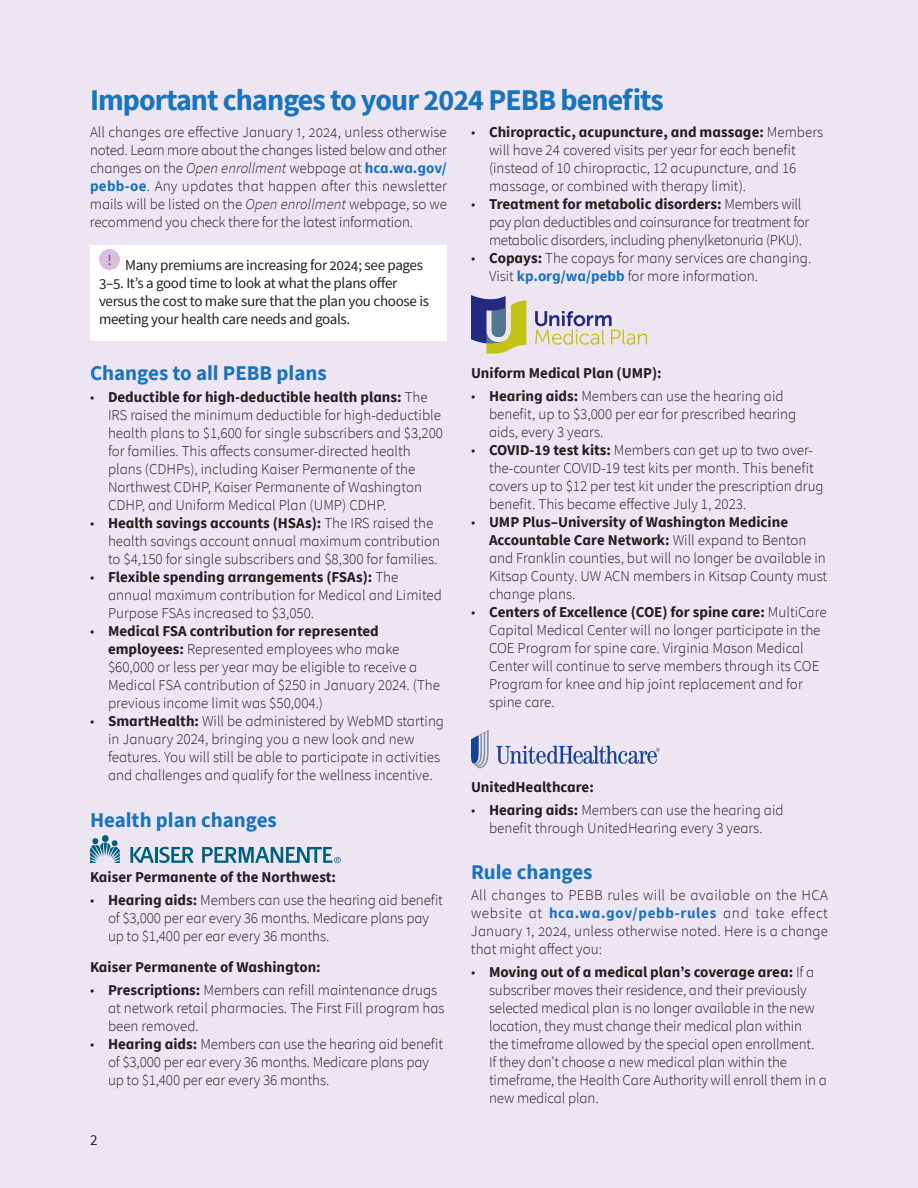
<style>
.page{position:relative;width:918px;height:1188px;background:#ede5f1}
.page>*{position:absolute;margin:0;border:0;box-sizing:border-box;transform-origin:0 0}
.t1{font:700 30px "Source Sans Pro";letter-spacing:-.03em;color:#1974bb}
.t2{font:700 21px "Source Sans Pro";color:#1974bb}
.t3{font:300 15px/18px "Source Sans Pro";color:#231f20}
.t4{font:15px/18px "Source Sans Pro";letter-spacing:-.02em;color:#231f20}
.t5{font:300 15px/18px "Source Sans Pro";letter-spacing:-.02em;color:#231f20}
.t6{font:700 15px "Source Sans Pro";color:#231f20}
.s1{font-style:italic}
.s2{font-weight:700;color:#1974bb}
.s3{font-weight:700}
</style>
<div class="page">
<div style="left:90px;top:245px;width:357px;height:96px;background:#fff"></div>
<svg style="left:99px;top:249px;width:21px;height:21px"></svg>
<svg style="left:90px;top:838px;width:30px;height:25px"></svg>
<div style="left:102px;top:835px;width:7px;height:7px;background:#00617f;border-radius:50%"></div>
<hr style="left:155px;top:847px;width:3px;height:16px;background:#00617f">
<svg style="left:130px;top:847px;width:24px;height:16px"></svg>
<svg style="left:160px;top:847px;width:34px;height:16px"></svg>
<svg style="left:202px;top:847px;width:139px;height:16px"></svg>
<svg style="left:535px;top:311px;width:112px;height:34px"></svg>
<svg style="left:471px;top:295px;width:55px;height:59px"></svg>
<svg style="left:496px;top:746px;width:164px;height:18px"></svg>
<svg style="left:471px;top:730px;width:18px;height:38px"></svg>
<h1 class="t1" style="left:90px;top:79px;width:575px">Important changes to your 2024 PEBB benefits</h1>
<p class="t3" style="left:90px;top:123px;width:359px;text-align:justify">All changes are effective January 1, 2024, unless otherwise noted. Learn more about the changes listed below and other changes on the <span class="s1">Open enrollment</span> webpage at <span class="s2">hca.wa.gov/ pebb-oe</span>. Any updates that happen after this newsletter mails will be listed on the <span class="s1">Open enrollment</span> webpage, so we recommend you check there for the latest information.</p>
<p class="t4" style="left:99px;top:256px;width:332px;text-indent:26px">Many premiums are increasing for 2024; see pages 3–5. It’s a good time to look at what the plans offer versus the cost to make sure that the plan you choose is meeting your health care needs and goals.</p>
<h2 class="t2" style="left:90px;top:358px;width:238px">Changes to all PEBB plans</h2>
<p class="t3" style="left:108px;top:388px;width:337px;text-indent:-18px">• <span class="s3">Deductible for high-deductible health plans:</span> The IRS raised the minimum deductible for high-deductible health plans to $1,600 for single subscribers and $3,200 for families. This affects consumer-directed health plans (CDHPs), including Kaiser Permanente of the Northwest CDHP, Kaiser Permanente of Washington CDHP, and Uniform Medical Plan (UMP) CDHP.</p>
<p class="t3" style="left:108px;top:514px;width:334px;text-indent:-18px">• <span class="s3">Health savings accounts (HSAs):</span> The IRS raised the health savings account annual maximum contribution to $4,150 for single subscribers and $8,300 for families.</p>
<p class="t3" style="left:108px;top:568px;width:335px;text-indent:-18px">• <span class="s3">Flexible spending arrangements (FSAs):</span> The annual maximum contribution for Medical and Limited<br>Purpose FSAs increased to $3,050.</p>
<p class="t3" style="left:108px;top:622px;width:334px;text-indent:-18px">• <span class="s3">Medical FSA contribution for represented employees:</span> Represented employees who make $60,000 or less per year may be eligible to receive a Medical FSA contribution of $250 in January 2024. (The previous income limit was $50,004.)</p>
<p class="t3" style="left:108px;top:712px;width:338px;text-indent:-18px">• <span class="s3">SmartHealth:</span> Will be administered by WebMD starting in January 2024, bringing you a new look and new features. You will still be able to participate in activities and challenges and qualify for the wellness incentive.</p>
<h2 class="t2" style="left:90px;top:805px;width:188px">Health plan changes</h2>
<p class="t3" style="left:489px;top:123px;width:336px;text-indent:-18px">• <span class="s3">Chiropractic, acupuncture, and massage:</span> Members will have 24 covered visits per year for each benefit (instead of 10 chiropractic, 12 acupuncture, and 16 massage, or combined with therapy limit).</p>
<p class="t5" style="left:489px;top:195px;width:322px;text-indent:-18px">• <span class="s3">Treatment for metabolic disorders:</span> Members will pay plan deductibles and coinsurance for treatment for metabolic disorders, including phenylketonuria (PKU).</p>
<p class="t3" style="left:489px;top:249px;width:324px;text-indent:-18px">• <span class="s3">Copays:</span> The copays for many services are changing.<br>Visit <span class="s2">kp.org/wa/pebb</span> for more information.</p>
<p class="t6" style="left:471px;top:363px;width:192px">Uniform Medical Plan (UMP):</p>
<p class="t3" style="left:489px;top:387px;width:309px;text-indent:-18px">• <span class="s3">Hearing aids:</span> Members can use the hearing aid benefit, up to $3,000 per ear for prescribed hearing aids, every 3 years.</p>
<p class="t3" style="left:489px;top:441px;width:336px;text-indent:-18px">• <span class="s3">COVID-19 test kits:</span> Members can get up to two over&shy;the-counter COVID-19 test kits per month. This benefit covers up to $12 per test kit under the prescription drug benefit. This became effective July 1, 2023.</p>
<p class="t3" style="left:489px;top:513px;width:340px;text-indent:-18px">• <span class="s3">UMP Plus–University of Washington Medicine Accountable Care Network:</span> Will expand to Benton and Franklin counties, but will no longer be available in Kitsap County. UW ACN members in Kitsap County must change plans.</p>
<p class="t3" style="left:489px;top:603px;width:339px;text-indent:-18px">• <span class="s3">Centers of Excellence (COE) for spine care:</span> MultiCare Capital Medical Center will no longer participate in the COE Program for spine care. Virginia Mason Medical Center will continue to serve members through its COE Program for knee and hip joint replacement and for spine care.</p>
<p class="t6" style="left:471px;top:777px;width:124px">UnitedHealthcare:</p>
<p class="t3" style="left:471px;top:801px;width:314px;text-align:center">• <span class="s3">Hearing aids:</span> Members can use the hearing aid benefit through UnitedHearing every 3 years.</p>
<h2 class="t2" style="left:471px;top:858px;width:123px">Rule changes</h2>
<p class="t3" style="left:471px;top:886px;width:359px;text-align:justify">All changes to PEBB rules will be available on the HCA website at <span class="s2">hca.wa.gov/pebb-rules</span> and take effect January 1, 2024, unless otherwise noted. Here is a change that might affect you:</p>
<p class="t3" style="left:489px;top:963px;width:339px;text-indent:-18px">• <span class="s3">Moving out of a medical plan’s coverage area:</span> If a subscriber moves their residence, and their previously selected medical plan is no longer available in the new location, they must change their medical plan within<br>the timeframe allowed by the special open enrollment.<br>If they don’t choose a new medical plan within the timeframe, the Health Care Authority will enroll them in a new medical plan.</p>
<p class="t6" style="left:90px;top:867px;width:248px">Kaiser Permanente of the Northwest:</p>
<p class="t3" style="left:108px;top:891px;width:336px;text-indent:-18px">• <span class="s3">Hearing aids:</span> Members can use the hearing aid benefit of $3,000 per ear every 36 months. Medicare plans pay up to $1,400 per ear every 36 months.</p>
<p class="t6" style="left:90px;top:957px;width:232px">Kaiser Permanente of Washington:</p>
<p class="t3" style="left:108px;top:981px;width:338px;text-indent:-18px">• <span class="s3">Prescriptions:</span> Members can refill maintenance drugs at network retail pharmacies. The First Fill program has been removed.</p>
<p class="t3" style="left:108px;top:1035px;width:337px;text-indent:-18px">• <span class="s3">Hearing aids:</span> Members can use the hearing aid benefit of $3,000 per ear every 36 months. Medicare plans pay up to $1,400 per ear every 36 months.</p>
<p class="t4" style="left:90px;top:1131px;width:9px">2</p>
</div>
